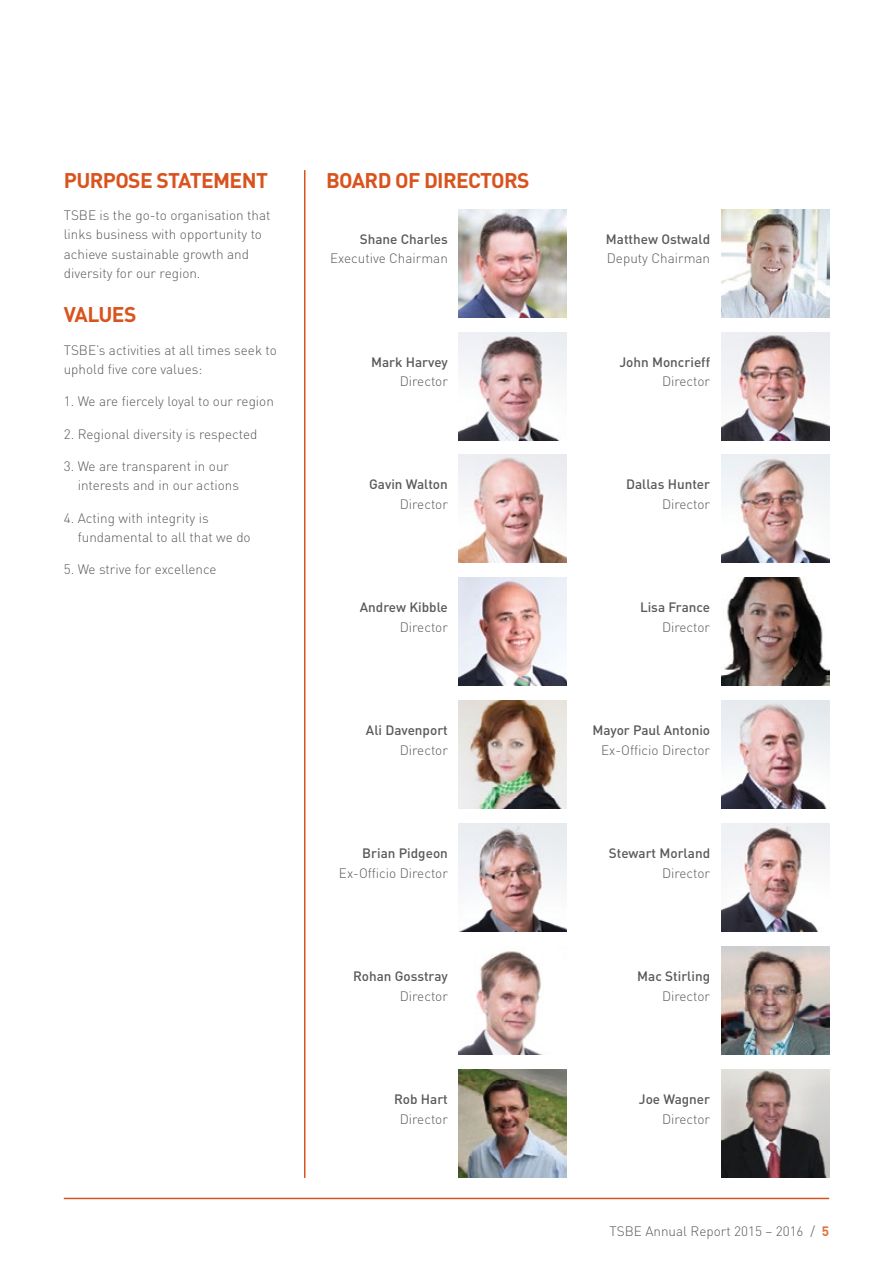
<style>
.page{position:relative;width:893px;height:1263px;background:#fff}
.page>*{position:absolute;margin:0;border:0;box-sizing:border-box;transform-origin:0 0}
.t1{font:700 21px "DIN";letter-spacing:-.03em;color:#d9531e}
.t2{font:300 13.5px/19.5px "DIN";color:#58595b}
.t3{font:500 13.5px "DIN";color:#58595b}
.s1{font-weight:700;color:#e0733f}
</style>
<div class="page">
<hr style="left:64px;top:1198px;width:765px;height:1px;background:#d9531e">
<img style="left:459px;top:209px;width:108px;height:108px">
<img style="left:459px;top:332px;width:108px;height:108px">
<img style="left:459px;top:455px;width:108px;height:108px">
<img style="left:459px;top:578px;width:108px;height:108px">
<img style="left:459px;top:701px;width:108px;height:108px">
<img style="left:459px;top:824px;width:108px;height:108px">
<img style="left:459px;top:951px;width:84px;height:104px">
<img style="left:459px;top:1070px;width:108px;height:108px">
<img style="left:721px;top:209px;width:108px;height:108px">
<img style="left:721px;top:332px;width:108px;height:108px">
<img style="left:721px;top:455px;width:108px;height:108px">
<img style="left:721px;top:578px;width:108px;height:108px">
<img style="left:721px;top:701px;width:108px;height:108px">
<img style="left:721px;top:824px;width:108px;height:108px">
<img style="left:721px;top:947px;width:108px;height:108px">
<img style="left:721px;top:1070px;width:108px;height:108px">
<hr style="left:304px;top:170px;width:1px;height:1008px;background:#d9531e">
<h1 class="t1" style="left:64px;top:166px;width:206px">PURPOSE STATEMENT</h1>
<p class="t2" style="left:64px;top:205px;width:208px">TSBE is the go-to organisation that links business with opportunity to achieve sustainable growth and diversity for our region.</p>
<h1 class="t1" style="left:64px;top:301px;width:74px">VALUES</h1>
<p class="t2" style="left:64px;top:340px;width:215px">TSBE’s activities at all times seek to uphold five core values:</p>
<p class="t2" style="left:64px;top:392px;width:212px">1. We are fiercely loyal to our region</p>
<p class="t2" style="left:64px;top:424px;width:195px">2. Regional diversity is respected</p>
<p class="t2" style="left:78px;top:456px;width:163px;text-indent:-14px">3. We are transparent in our interests and in our actions</p>
<p class="t2" style="left:78px;top:508px;width:174px;text-indent:-14px">4. Acting with integrity is fundamental to all that we do</p>
<p class="t2" style="left:64px;top:560px;width:154px">5. We strive for excellence</p>
<h1 class="t1" style="left:326px;top:166px;width:205px">BOARD OF DIRECTORS</h1>
<p class="t3" style="left:360px;top:230px;width:90px">Shane Charles</p>
<p class="t2" style="left:330px;top:248px;width:119px">Executive Chairman</p>
<p class="t3" style="left:371px;top:353px;width:78px">Mark Harvey</p>
<p class="t2" style="left:400px;top:371px;width:50px">Director</p>
<p class="t3" style="left:369px;top:476px;width:80px">Gavin Walton</p>
<p class="t2" style="left:400px;top:494px;width:50px">Director</p>
<p class="t3" style="left:360px;top:599px;width:90px">Andrew Kibble</p>
<p class="t2" style="left:400px;top:617px;width:50px">Director</p>
<p class="t3" style="left:366px;top:722px;width:84px">Ali Davenport</p>
<p class="t2" style="left:400px;top:740px;width:50px">Director</p>
<p class="t3" style="left:362px;top:845px;width:87px">Brian Pidgeon</p>
<p class="t2" style="left:339px;top:863px;width:110px">Ex-Officio Director</p>
<p class="t3" style="left:353px;top:968px;width:96px">Rohan Gosstray</p>
<p class="t2" style="left:400px;top:986px;width:50px">Director</p>
<p class="t3" style="left:394px;top:1091px;width:55px">Rob Hart</p>
<p class="t2" style="left:400px;top:1109px;width:50px">Director</p>
<p class="t3" style="left:606px;top:230px;width:106px">Matthew Ostwald</p>
<p class="t2" style="left:607px;top:248px;width:105px">Deputy Chairman</p>
<p class="t3" style="left:619px;top:353px;width:92px">John Moncrieff</p>
<p class="t2" style="left:662px;top:371px;width:50px">Director</p>
<p class="t3" style="left:626px;top:476px;width:86px">Dallas Hunter</p>
<p class="t2" style="left:662px;top:494px;width:50px">Director</p>
<p class="t3" style="left:640px;top:599px;width:72px">Lisa France</p>
<p class="t2" style="left:662px;top:617px;width:50px">Director</p>
<p class="t3" style="left:592px;top:722px;width:119px">Mayor Paul Antonio</p>
<p class="t2" style="left:601px;top:740px;width:110px">Ex-Officio Director</p>
<p class="t3" style="left:609px;top:845px;width:103px">Stewart Morland</p>
<p class="t2" style="left:662px;top:863px;width:50px">Director</p>
<p class="t3" style="left:637px;top:968px;width:74px">Mac Stirling</p>
<p class="t2" style="left:662px;top:986px;width:50px">Director</p>
<p class="t3" style="left:639px;top:1091px;width:73px">Joe Wagner</p>
<p class="t2" style="left:662px;top:1109px;width:50px">Director</p>
<p class="t2" style="left:610px;top:1221px;width:221px">TSBE Annual Report 2015 – 2016 / <span class="s1">5</span></p>
</div>
